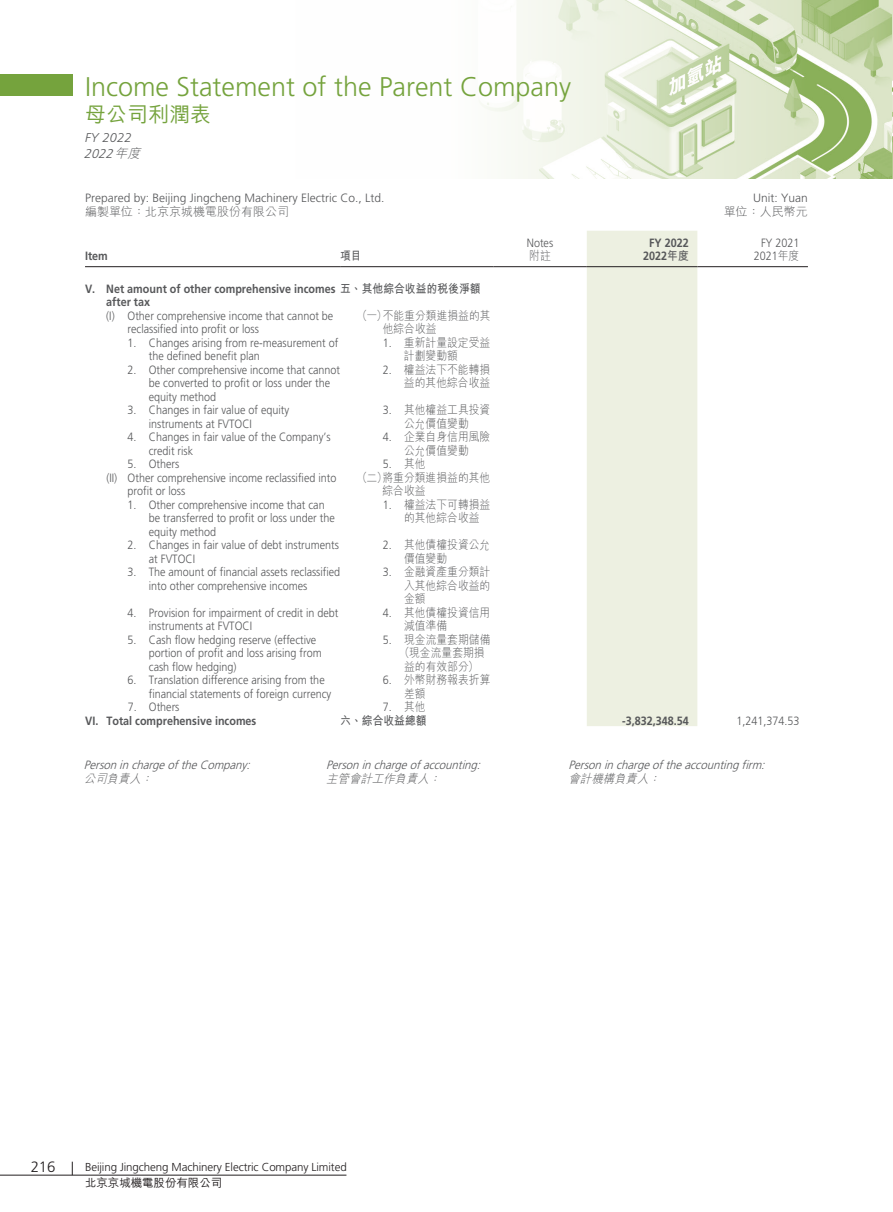
<style>
.page{position:relative;width:893px;height:1212px;background:#fff}
.page>*{position:absolute;margin:0;border:0;box-sizing:border-box;transform-origin:0 0}
.t1{font:300 27px "Frutiger LT Std";color:#75a33d}
.t2{font:500 21px "M Hei HK";color:#75a33d}
.t3{font:300 15px "Frutiger LT Std";color:#231f20}
.t4{font:italic 300 12.75px/15.8px "Frutiger LT Std";letter-spacing:.015em;color:#57585a}
.t5{font:300 12px/13.5px "Frutiger LT Std";color:#57585a;scale:.9 1}
.t6{font:300 12px/13.5px "M Hei HK";color:#57585a;scale:.9 1}
.t7{font:700 12px/13.5px "Frutiger LT Std";color:#57585a;scale:.9 1}
.t8{font:italic 300 12px "Frutiger LT Std";color:#57585a;scale:.95 1}
.t9{font:300 12px "Frutiger LT Std";color:#57585a}
.t10{font:italic 300 12px "M Hei HK";color:#57585a;scale:.95 1}
.t11{font:300 12px "M Hei HK";color:#57585a}
.t12{font:700 12px "M Hei HK";color:#57585a;scale:.9 1}
.t13{font:300 11.55px "Frutiger LT Std";letter-spacing:-.01em;color:#231f20}
.t14{font:500 11.55px "M Hei HK";letter-spacing:-.01em;color:#231f20}
.s1{font-style:inherit}
.s2{font-family:"M Hei HK"}
.s3{font-family:"Frutiger LT Std"}
</style>
<div class="page">
<img style="left:479px;top:0;width:414px;height:179px">
<div style="left:0;top:74px;width:72px;height:21px;background:#75a33d"></div>
<div style="left:587px;top:231px;width:110px;height:495px;background:#edf0e1"></div>
<hr style="left:85px;top:266px;width:255px;height:1px;background:#231f20">
<hr style="left:340px;top:266px;width:153px;height:1px;background:#231f20">
<hr style="left:493px;top:266px;width:94px;height:1px;background:#231f20">
<hr style="left:587px;top:266px;width:110px;height:1px;background:#231f20">
<hr style="left:697px;top:266px;width:111px;height:1px;background:#231f20">
<svg style="left:72px;top:1161px;width:1px;height:14px"></svg>
<hr style="left:0;top:1175px;width:346px;height:1px;background:#231f20">
<h1 class="t1" style="left:85px;top:71px;width:488px">Income Statement of the Parent Company</h1>
<h2 class="t2" style="left:85px;top:99px;width:127px">母公司利潤表</h2>
<p class="t4" style="left:84px;top:130px;width:62px">FY 2022<br><span class="s1">2022</span><span class="s2">年度</span></p>
<p class="t9" style="left:85px;top:191px;width:301px">Prepared by: Beijing Jingcheng Machinery Electric Co., Ltd.</p>
<p class="t9" style="left:753px;top:191px;width:56px">Unit: Yuan</p>
<p class="t11" style="left:85px;top:203px;width:205px">編製單位：北京京城機電股份有限公司</p>
<p class="t11" style="left:724px;top:203px;width:86px">單位：人民幣元</p>
<p class="t5" style="left:527px;top:236px;width:31px">Notes</p>
<p class="t7" style="left:649px;top:236px;width:46px">FY 2022</p>
<p class="t5" style="left:761px;top:236px;width:44px">FY 2021</p>
<p class="t7" style="left:85px;top:250px;width:27px">Item</p>
<p class="t12" style="left:340px;top:247px;width:25px">項目</p>
<p class="t6" style="left:529px;top:249px;width:25px">附註</p>
<p class="t7" style="left:643px;top:250px;width:52px">2022<span class="s2">年度</span></p>
<p class="t5" style="left:754px;top:250px;width:52px">2021<span class="s2">年度</span></p>
<p class="t7" style="left:106px;top:282px;width:417px;text-indent:-21px">V. Net amount of other comprehensive incomes <span class="s2">五、其他綜合收益的稅後淨額</span>after tax</p>
<p class="t5" style="left:128px;top:309px;width:230px;text-indent:-21px">(I) Other comprehensive income that cannot be reclassified into profit or loss</p>
<p class="t6" style="left:383px;top:308px;width:121px;text-indent:-26px">（一）不能重分類進損益的其他綜合收益</p>
<p class="t5" style="left:149px;top:336px;width:212px;text-indent:-21px">1. Changes arising from re-measurement of the defined benefit plan</p>
<p class="t6" style="left:404px;top:335px;width:98px;text-indent:-21px"><span class="s3">1.</span> 重新計量設定受益計劃變動額</p>
<p class="t5" style="left:149px;top:363px;width:214px;text-indent:-21px">2. Other comprehensive income that cannot be converted to profit or loss under the equity method</p>
<p class="t6" style="left:383px;top:362px;width:121px;text-align:right"><span class="s3">2.</span> 權益法下不能轉損益的其他綜合收益</p>
<p class="t5" style="left:149px;top:403px;width:158px;text-indent:-21px">3. Changes in fair value of equity instruments at FVTOCI</p>
<p class="t6" style="left:383px;top:402px;width:121px;text-align:center"><span class="s3">3.</span> 其他權益工具投資公允價值變動</p>
<p class="t5" style="left:149px;top:430px;width:204px;text-indent:-21px">4. Changes in fair value of the Company’s credit risk</p>
<p class="t6" style="left:383px;top:429px;width:121px;text-align:center"><span class="s3">4.</span> 企業自身信用風險公允價值變動</p>
<p class="t5" style="left:128px;top:457px;width:59px">5. Others</p>
<p class="t5" style="left:383px;top:457px;width:49px">5. <span class="s2">其他</span></p>
<p class="t5" style="left:128px;top:471px;width:234px;text-indent:-21px">(II) Other comprehensive income reclassified into profit or loss</p>
<p class="t6" style="left:382px;top:470px;width:121px;text-indent:-26px">（二）將重分類進損益的其他綜合收益</p>
<p class="t5" style="left:149px;top:498px;width:208px;text-indent:-21px">1. Other comprehensive income that can be transferred to profit or loss under the equity method</p>
<p class="t6" style="left:404px;top:497px;width:98px;text-indent:-21px"><span class="s3">1.</span> 權益法下可轉損益的其他綜合收益</p>
<p class="t5" style="left:149px;top:538px;width:213px;text-indent:-21px">2. Changes in fair value of debt instruments at FVTOCI</p>
<p class="t6" style="left:404px;top:537px;width:98px;text-indent:-21px"><span class="s3">2.</span> 其他債權投資公允價值變動</p>
<p class="t5" style="left:149px;top:565px;width:214px;text-indent:-21px">3. The amount of financial assets reclassified into other comprehensive incomes</p>
<p class="t6" style="left:404px;top:564px;width:98px;text-align:justify;text-indent:-21px"><span class="s3">3.</span> 金融資產重分類計入其他綜合收益的金額</p>
<p class="t5" style="left:149px;top:606px;width:212px;text-indent:-21px">4. Provision for impairment of credit in debt instruments at FVTOCI</p>
<p class="t6" style="left:404px;top:605px;width:98px;text-indent:-21px"><span class="s3">4.</span> 其他債權投資信用減值準備</p>
<p class="t5" style="left:149px;top:633px;width:194px;text-indent:-21px">5. Cash flow hedging reserve (effective portion of profit and loss arising from cash flow hedging)</p>
<p class="t6" style="left:383px;top:632px;width:121px"><span class="s3">5.</span> 現金流量套期儲備</p>
<p class="t6" style="left:399px;top:645px;width:96px">（現金流量套期損</p>
<p class="t6" style="left:404px;top:659px;width:84px">益的有效部分）</p>
<p class="t5" style="left:149px;top:673px;width:204px;text-indent:-21px">6. Translation difference arising from the financial statements of foreign currency</p>
<p class="t6" style="left:404px;top:672px;width:98px;text-indent:-21px"><span class="s3">6.</span> 外幣財務報表折算差額</p>
<p class="t5" style="left:128px;top:700px;width:59px">7. Others</p>
<p class="t5" style="left:383px;top:700px;width:49px">7. <span class="s2">其他</span></p>
<p class="t7" style="left:85px;top:714px;width:192px">VI. Total comprehensive incomes</p>
<p class="t12" style="left:340px;top:711px;width:97px">六、綜合收益總額</p>
<p class="t7" style="left:622px;top:714px;width:76px">-3,832,348.54</p>
<p class="t5" style="left:736px;top:714px;width:72px">1,241,374.53</p>
<p class="t8" style="left:84px;top:758px;width:180px">PersoninchargeoftheCompany:</p>
<p class="t8" style="left:326px;top:758px;width:167px">Personinchargeofaccounting:</p>
<p class="t8" style="left:569px;top:758px;width:211px">Personinchargeoftheaccountingfirm:</p>
<p class="t10" style="left:84px;top:770px;width:78px">公司負責人：</p>
<p class="t10" style="left:326px;top:770px;width:126px">主管會計工作負責人：</p>
<p class="t10" style="left:569px;top:770px;width:102px">會計機構負責人：</p>
<p class="t3" style="left:31px;top:1158px;width:26px">216</p>
<p class="t13" style="left:85px;top:1160px;width:263px">Beijing Jingcheng Machinery Electric Company Limited</p>
<p class="t14" style="left:85px;top:1174px;width:139px">北京京城機電股份有限公司</p>
</div>
